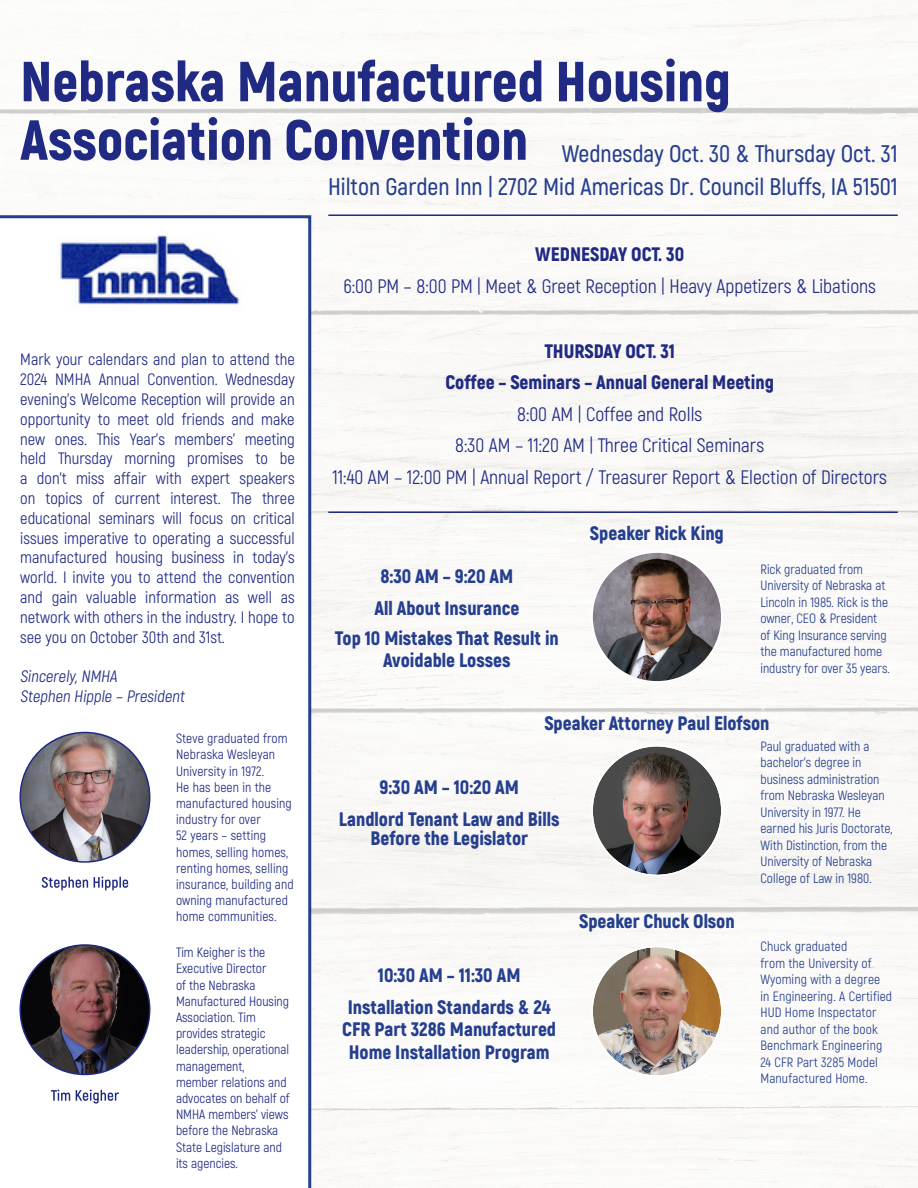
<style>
.page{position:relative;width:918px;height:1188px;background:#fff}
.page>*{position:absolute;margin:0;border:0;box-sizing:border-box;transform-origin:0 0}
.t1{font:900 56.4px "Akrobat";color:#202a83}
.t2{font:600 24px "Akrobat";color:#253f8e}
.t3{font:900 19.5px/22.5px "Akrobat";color:#253f8e;text-align:center}
.t4{font:19.5px "Akrobat";color:#202a83}
.t5{font:900 19.5px "Akrobat";color:#202a83}
.t6{font:16.5px/19.8px "Akrobat";color:#202a83;text-align:justify}
.t7{font:13.5px/16.5px "Akrobat";color:#253f8e}
.t8{font:13.5px/16.2px "Akrobat";color:#202a83}
</style>
<div class="page">
<svg style="left:0;top:215px;width:311px;height:973px"></svg>
<img style="left:56px;top:235px;width:189px;height:84px">
<hr style="left:328px;top:214px;width:570px;height:2px;background:#202a83">
<hr style="left:328px;top:512px;width:570px;height:1px;background:#202a83">
<svg style="left:42px;top:877px;width:86px;height:13px"></svg>
<svg style="left:51px;top:1090px;width:68px;height:14px"></svg>
<img style="left:20px;top:733px;width:130px;height:129px;border-radius:65px">
<img style="left:20px;top:945px;width:130px;height:129px;border-radius:65px">
<img style="left:592px;top:552px;width:130px;height:130px;border-radius:65px">
<img style="left:592px;top:746px;width:130px;height:130px;border-radius:65px">
<img style="left:592px;top:946px;width:130px;height:130px;border-radius:65px">
<p class="t1" style="left:20px;top:45px;width:712px">Nebraska Manufactured Housing</p>
<p class="t1" style="left:20px;top:103px;width:509px">Association Convention</p>
<p class="t2" style="left:562px;top:139px;width:338px">Wednesday Oct. 30 &amp; Thursday Oct. 31</p>
<p class="t2" style="left:328px;top:172px;width:571px">Hilton Garden Inn | 2702 Mid Americas Dr. Council Bluffs, IA 51501</p>
<p class="t6" style="left:20px;top:350px;width:276px">Mark your calendars and plan to attend the 2024 NMHA Annual Convention. Wednesday evening’s Welcome Reception will provide an opportunity to meet old friends and make new ones. This Year’s members’ meeting held Thursday morning promises to be a don’t miss affair with expert speakers on topics of current interest. The three educational seminars will focus on critical issues imperative to operating a successful manufactured housing business in today’s world. I invite you to attend the convention and gain valuable information as well as network with others in the industry. I hope to see you on October 30th and 31st.</p>
<p class="t6" style="left:20px;top:667px;width:101px">Sincerely, NMHA</p>
<p class="t6" style="left:20px;top:686px;width:168px">Stephen Hipple – President</p>
<p class="t8" style="left:176px;top:730px;width:119px">Steve graduated from<br>Nebraska Wesleyan<br>University in 1972.<br>He has been in the manufactured housing industry for over<br>52 years – setting homes, selling homes, renting homes, selling insurance, building and owning manufactured home communities.</p>
<p class="t8" style="left:176px;top:944px;width:115px">Tim Keigher is the<br>Executive Director<br>of the Nebraska<br>Manufactured Housing<br>Association. Tim provides strategic leadership, operational management, member relations and advocates on behalf of<br>NMHA members’ views before the Nebraska<br>State Legislature and its agencies.</p>
<p class="t5" style="left:535px;top:242px;width:150px">WEDNESDAY OCT. 30</p>
<p class="t4" style="left:343px;top:274px;width:534px">6:00 PM – 8:00 PM | Meet &amp; Greet Reception | Heavy Appetizers &amp; Libations</p>
<p class="t5" style="left:544px;top:338px;width:132px">THURSDAY OCT. 31</p>
<p class="t5" style="left:445px;top:370px;width:330px">Coffee – Seminars – Annual General Meeting</p>
<p class="t4" style="left:517px;top:402px;width:187px">8:00 AM | Coffee and Rolls</p>
<p class="t4" style="left:455px;top:434px;width:310px">8:30 AM – 11:20 AM | Three Critical Seminars</p>
<p class="t4" style="left:332px;top:465px;width:556px">11:40 AM – 12:00 PM | Annual Report / Treasurer Report &amp; Election of Directors</p>
<p class="t3" style="left:381px;top:565px;width:134px">8:30 AM – 9:20 AM</p>
<p class="t3" style="left:375px;top:597px;width:146px">All About Insurance</p>
<p class="t3" style="left:335px;top:627px;width:226px">Top 10 Mistakes That Result in<br>Avoidable Losses</p>
<p class="t3" style="left:590px;top:522px;width:135px">Speaker Rick King</p>
<p class="t7" style="left:760px;top:561px;width:131px">Rick graduated from<br>University of Nebraska at<br>Lincoln in 1985. Rick is the owner, CEO &amp; President of King Insurance serving the manufactured home industry for over 35 years.</p>
<p class="t3" style="left:544px;top:712px;width:227px">Speaker Attorney Paul Elofson</p>
<p class="t3" style="left:380px;top:776px;width:141px">9:30 AM – 10:20 AM</p>
<p class="t3" style="left:339px;top:809px;width:222px;line-height:19.5px">Landlord Tenant Law and Bills<br>Before the Legislator</p>
<p class="t3" style="left:378px;top:964px;width:144px">10:30 AM – 11:30 AM</p>
<p class="t3" style="left:342px;top:995px;width:215px">Installation Standards &amp; 24<br>CFR Part 3286 Manufactured<br>Home Installation Program</p>
<p class="t3" style="left:579px;top:910px;width:157px">Speaker Chuck Olson</p>
<p class="t7" style="left:760px;top:738px;width:134px">Paul graduated with a bachelor’s degree in business administration from Nebraska Wesleyan<br>University in 1977. He earned his Juris Doctorate,<br>With Distinction, from the<br>University of Nebraska<br>College of Law in 1980.</p>
<p class="t7" style="left:760px;top:938px;width:133px">Chuck graduated<br>from the University of<br>Wyoming with a degree in Engineering. A Certified<br>HUD Home Inspectator and author of the book<br>Benchmark Engineering<br>24 CFR Part 3285 Model<br>Manufactured Home.</p>
</div>
